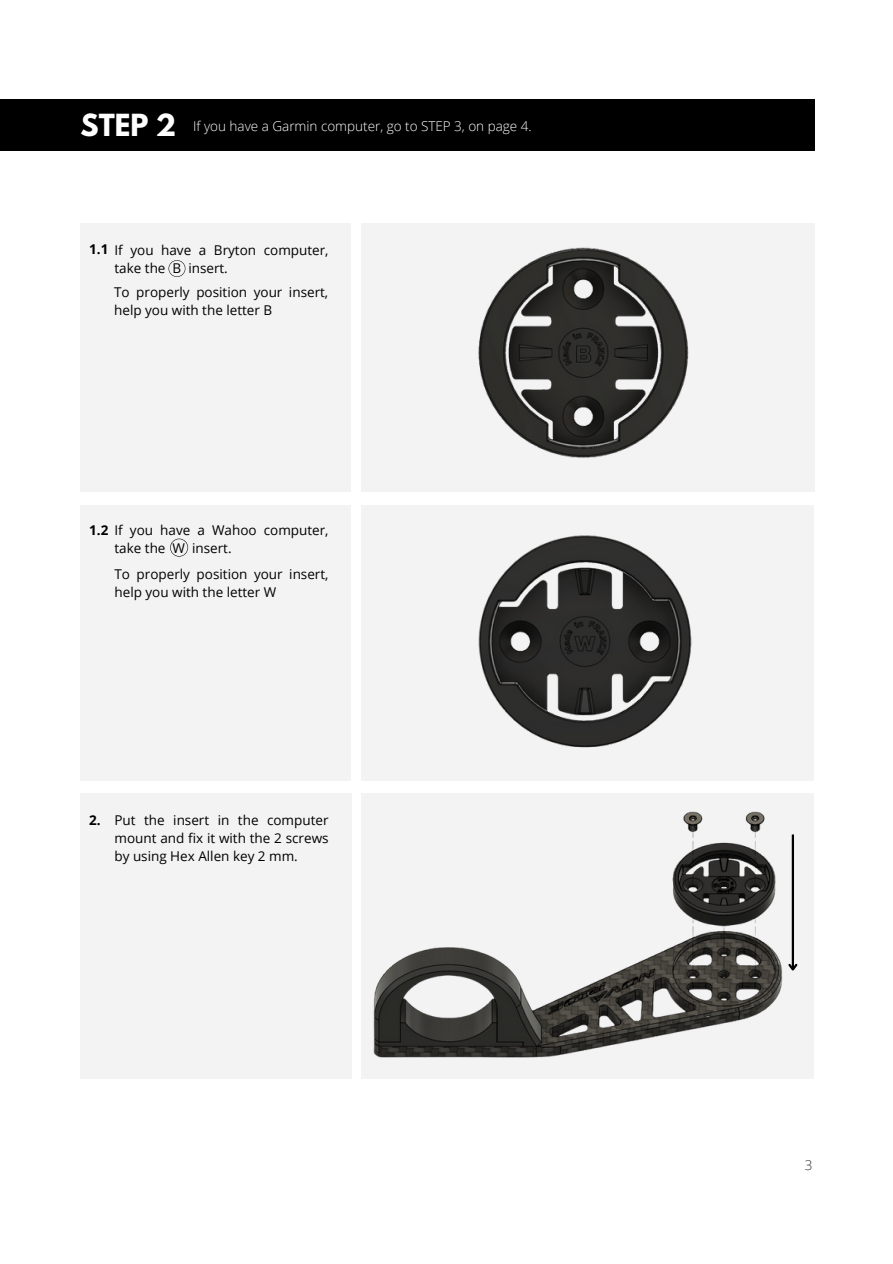
<style>
.page{position:relative;width:893px;height:1264px;background:#fff}
.page>*{position:absolute;margin:0;border:0;box-sizing:border-box;transform-origin:0 0}
.t1{font:700 27px "League Spartan";color:#fff}
.t2{font:13.5px/18px "Open Sans";color:#000}
.t3{font:300 13.5px "Open Sans";color:#fff}
.t4{font:700 13.5px "Open Sans";color:#000}
.t5{font:300 13.5px "Open Sans";color:#2f3029}
.s1{font-weight:700}
</style>
<div class="page">
<div style="left:361px;top:223px;width:454px;height:269px;background:#f3f3f3"></div>
<div style="left:361px;top:505px;width:453px;height:275px;background:#f3f3f3"></div>
<div style="left:80px;top:223px;width:270px;height:269px;background:#f3f3f3"></div>
<div style="left:80px;top:505px;width:270px;height:275px;background:#f3f3f3"></div>
<div style="left:361px;top:793px;width:453px;height:285px;background:#f3f3f3"></div>
<div style="left:80px;top:793px;width:271px;height:285px;background:#f3f3f3"></div>
<div style="left:0;top:99px;width:814px;height:52px;background:#000"></div>
<img style="left:478px;top:247px;width:211px;height:211px">
<img style="left:478px;top:535px;width:214px;height:213px">
<svg style="left:168px;top:260px;width:17px;height:17px"></svg>
<svg style="left:170px;top:538px;width:18px;height:18px"></svg>
<hr style="left:791px;top:834px;width:3px;height:135px;background:#000">
<svg style="left:788px;top:961px;width:10px;height:10px"></svg>
<img style="left:373px;top:811px;width:410px;height:247px">
<p class="t1" style="left:81px;top:112px;width:97px">STEP 2</p>
<p class="t3" style="left:193px;top:117px;width:340px">If you have a Garmin computer, go to STEP 3, on page 4.</p>
<p class="t4" style="left:89px;top:239px;width:21px">1.1</p>
<p class="t2" style="left:114px;top:241px;width:215px">If you have a Bryton computer, take the B insert.</p>
<p class="t2" style="left:114px;top:283px;width:215px">To properly position your insert, help you with the letter B</p>
<p class="t2" style="left:89px;top:521px;width:241px"><span class="s1">1.2</span> If you have a Wahoo computer,</p>
<p class="t2" style="left:114px;top:539px;width:119px">take the W insert.</p>
<p class="t2" style="left:114px;top:565px;width:215px">To properly position your insert, help you with the letter W</p>
<p class="t4" style="left:89px;top:810px;width:13px">2.</p>
<p class="t2" style="left:114px;top:811px;width:215px;text-align:justify">Put the insert in the computer mount and fix it with the 2 screws by using Hex Allen key 2 mm.</p>
<p class="t5" style="left:804px;top:1155px;width:9px">3</p>
</div>
